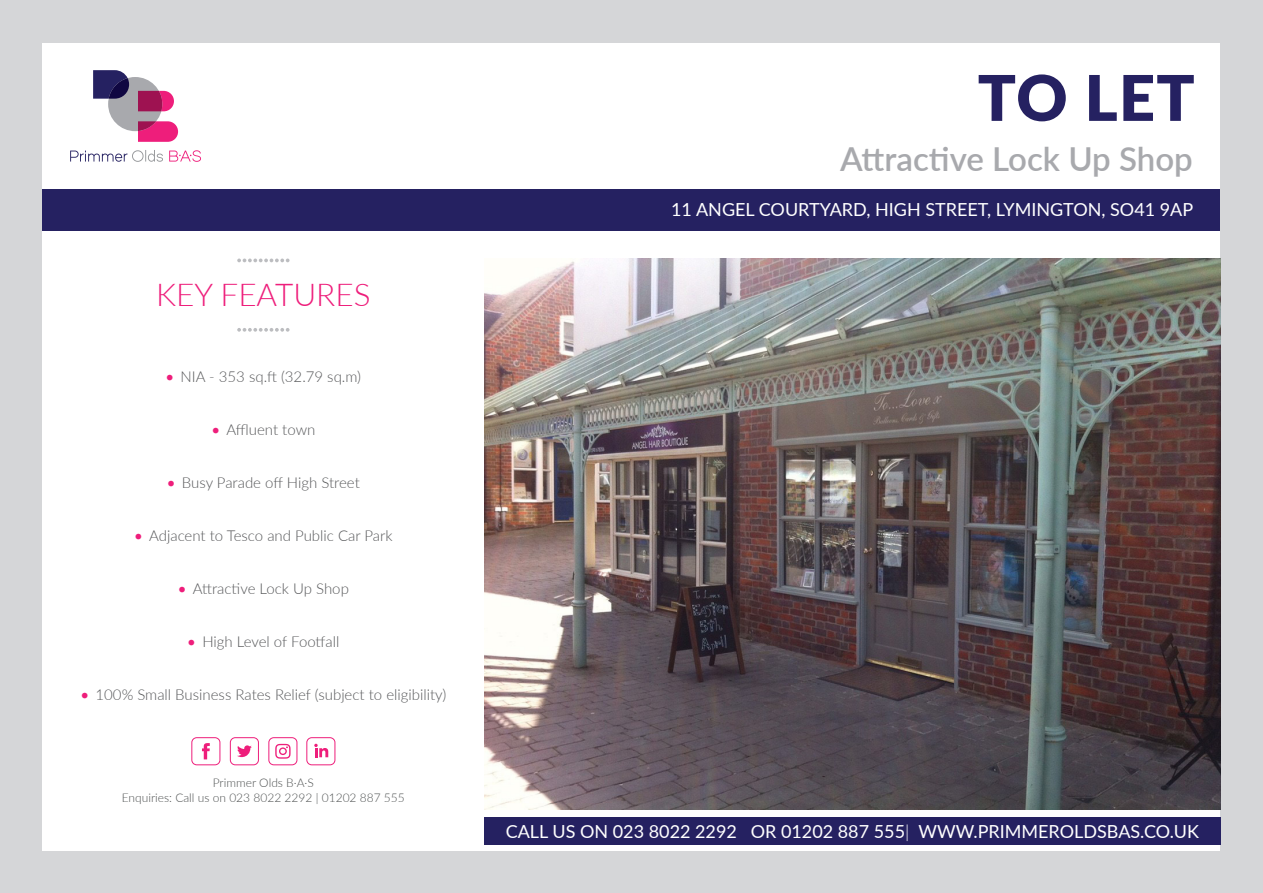
<style>
.page{position:relative;width:1263px;height:893px;background:#d5d6d8}
.page>*{position:absolute;margin:0;border:0;box-sizing:border-box;transform-origin:0 0}
.t1{font:900 63px "Lato";color:#252161}
.t2{font:600 33px "Lato";letter-spacing:-.005em;color:#a8a9ad}
.t3{font:300 31.5px "Lato";color:#ee1e7b}
.t4{font:18px "Lato";color:#fff}
.t5{font:300 15px "Lato";color:#57585a}
.t6{font:300 12px "Lato";color:#4f5252}
.s1{font-weight:400;color:#ee1e7b}
.s2{font-weight:300}
</style>
<div class="page">
<div style="left:43px;top:43px;width:1177px;height:807px;background:#fff"></div>
<img style="left:484px;top:259px;width:736px;height:550px">
<div style="left:108px;top:77px;width:54px;height:54px;background:#a8a9ad;border-radius:50%"></div>
<svg style="left:93px;top:70px;width:36px;height:29px"></svg>
<svg style="left:138px;top:91px;width:36px;height:20px"></svg>
<svg style="left:138px;top:121px;width:40px;height:21px"></svg>
<svg style="left:70px;top:150px;width:93px;height:12px"></svg>
<svg style="left:169px;top:150px;width:32px;height:12px"></svg>
<div style="left:43px;top:189px;width:1177px;height:42px;background:#252161"></div>
<div style="left:306px;top:737px;width:29px;height:28px;border:1px solid #ee1e7b;border-radius:5px"></div>
<svg style="left:314px;top:744px;width:14px;height:13px"></svg>
<div style="left:191px;top:737px;width:29px;height:28px;border:1px solid #ee1e7b;border-radius:5px"></div>
<svg style="left:202px;top:743px;width:8px;height:16px"></svg>
<div style="left:268px;top:737px;width:29px;height:28px;border:1px solid #ee1e7b;border-radius:5px"></div>
<svg style="left:275px;top:744px;width:16px;height:15px"></svg>
<div style="left:230px;top:737px;width:29px;height:28px;border:1px solid #ee1e7b;border-radius:5px"></div>
<svg style="left:237px;top:745px;width:15px;height:12px"></svg>
<svg style="left:237px;top:328px;width:53px;height:4px"></svg>
<svg style="left:237px;top:259px;width:53px;height:3px"></svg>
<div style="left:484px;top:817px;width:736px;height:28px;background:#252161"></div>
<p class="t3" style="left:156px;top:273px;width:216px">KEY FEATURES</p>
<p class="t5" style="left:166px;top:366px;width:197px"><span class="s1">•</span> NIA - 353 sq.ft (32.79 sq.m)</p>
<p class="t5" style="left:211px;top:419px;width:106px"><span class="s1">•</span> Affluent town</p>
<p class="t5" style="left:167px;top:472px;width:195px"><span class="s1">•</span> Busy Parade off High Street</p>
<p class="t5" style="left:134px;top:525px;width:260px"><span class="s1">•</span> Adjacent to Tesco and Public Car Park</p>
<p class="t5" style="left:178px;top:578px;width:173px"><span class="s1">•</span> Attractive Lock Up Shop</p>
<p class="t5" style="left:187px;top:631px;width:154px"><span class="s1">•</span> High Level of Footfall</p>
<p class="t5" style="left:81px;top:684px;width:367px"><span class="s1">•</span> 100% Small Business Rates Relief (subject to eligibility)</p>
<p class="t6" style="left:213px;top:775px;width:103px">Primmer Olds B·A·S</p>
<p class="t6" style="left:122px;top:789px;width:285px">Enquiries: Call us on 023 8022 2292 | 01202 887 555</p>
<p class="t1" style="left:978px;top:51px;width:218px">TO LET</p>
<p class="t2" style="left:840px;top:135px;width:354px">Attractive Lock Up Shop</p>
<p class="t4" style="left:671px;top:197px;width:524px">11 ANGEL COURTYARD, HIGH STREET, LYMINGTON, SO41 9AP</p>
<p class="t4" style="left:506px;top:819px;width:695px">CALL US ON 023 8022 2292 OR 01202 887 555<span class="s2">|</span> WWW.PRIMMEROLDSBAS.CO.UK</p>
</div>
